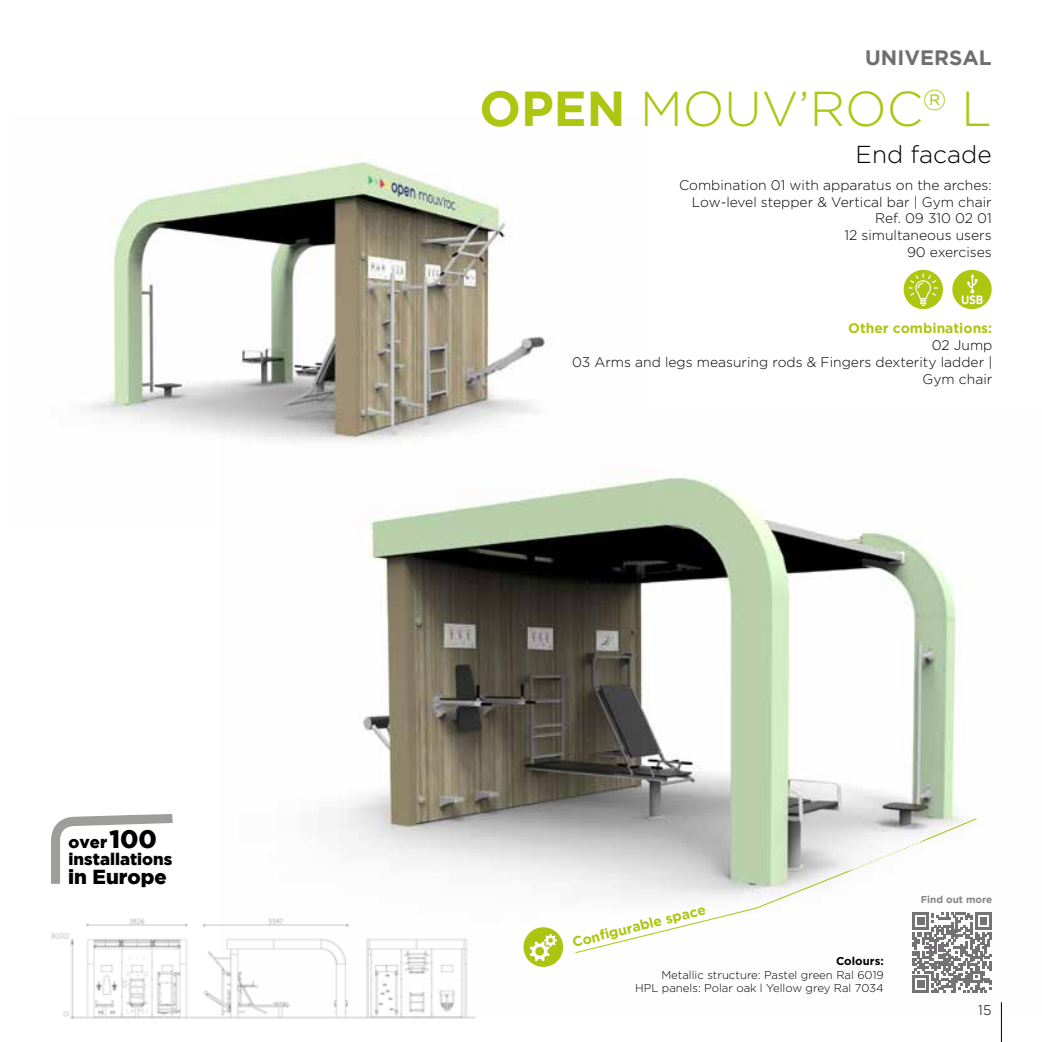
<style>
.page{position:relative;width:1042px;height:1042px;background:#fff}
.page>*{position:absolute;margin:0;border:0;box-sizing:border-box;transform-origin:0 0}
.t1{font:300 49px "Gotham";color:#acc611}
.t2{font:300 24.5px "Gotham";color:#000}
.t3{font:700 20.82px "Gotham";color:#706f6f}
.t4{font:900 20.3px "Gotham";color:#000}
.t5{font:900 16.62px/16.8px "Gotham";color:#000}
.t6{font:300 14px "Gotham";color:#000}
.t7{font:300 13.83px/16.6px "Gotham";color:#000;text-align:right}
.t8{font:700 13.83px "Gotham";color:#acc611}
.t9{font:700 13.83px "Gotham";color:#acc611}
.t10{font:300 11.38px/13.7px "Gotham";color:#000;text-align:right}
.t11{font:700 11.38px "Gotham";color:#000}
.t12{font:700 9.97px "Gotham";color:#878787}
.s1{font-size:25.2px}
.s2{font-weight:700}
</style>
<div class="page">
<img style="left:89px;top:155px;width:456px;height:277px">
<img style="left:51px;top:918px;width:424px;height:101px">
<svg style="left:903px;top:270px;width:40px;height:39px"></svg>
<svg style="left:952px;top:270px;width:39px;height:39px"></svg>
<img style="left:218px;top:410px;width:783px;height:605px">
<svg style="left:51px;top:814px;width:122px;height:70px"></svg>
<svg style="left:574px;top:817px;width:418px;height:175px"></svg>
<hr style="left:1001px;top:1002px;width:1px;height:40px;background:#000">
<p class="t5" style="left:69px;top:833px;width:105px">over <span class="s1">100 </span>installations</p>
<h3 class="t4" style="left:68px;top:865px;width:100px">in Europe</h3>
<h3 class="t3" style="left:865px;top:45px;width:128px">UNIVERSAL</h3>
<h1 class="t1" style="left:479px;top:82px;width:514px"><span class="s2">OPEN</span> MOUV’ROC<sup>®</sup> L</h1>
<h2 class="t2" style="left:855px;top:141px;width:138px">End facade</h2>
<p class="t7" style="left:679px;top:177px;width:314px">Combination 01 with apparatus on the arches:<br>Low-level stepper &amp; Vertical bar | Gym chair<br>Ref. 09 310 02 01<br>12 simultaneous users<br>90 exercises</p>
<p class="t8" style="left:848px;top:321px;width:146px">Other combinations:</p>
<p class="t7" style="left:572px;top:337px;width:422px">02 Jump<br>03 Arms and legs measuring rods &amp; Fingers dexterity ladder |<br>Gym chair</p>
<p class="t9" style="left:570px;top:934px;width:138px;rotate:-14deg">Confi gurable space</p>
<p class="t11" style="left:836px;top:954px;width:49px">Colours:</p>
<p class="t10" style="left:635px;top:968px;width:250px">Metallic structure: Pastel green Ral 6019<br>HPL panels: Polar oak l Yellow grey Ral 7034</p>
<p class="t12" style="left:920px;top:894px;width:73px">Find out more</p>
<p class="t6" style="left:978px;top:1002px;width:15px">15</p>
</div>
